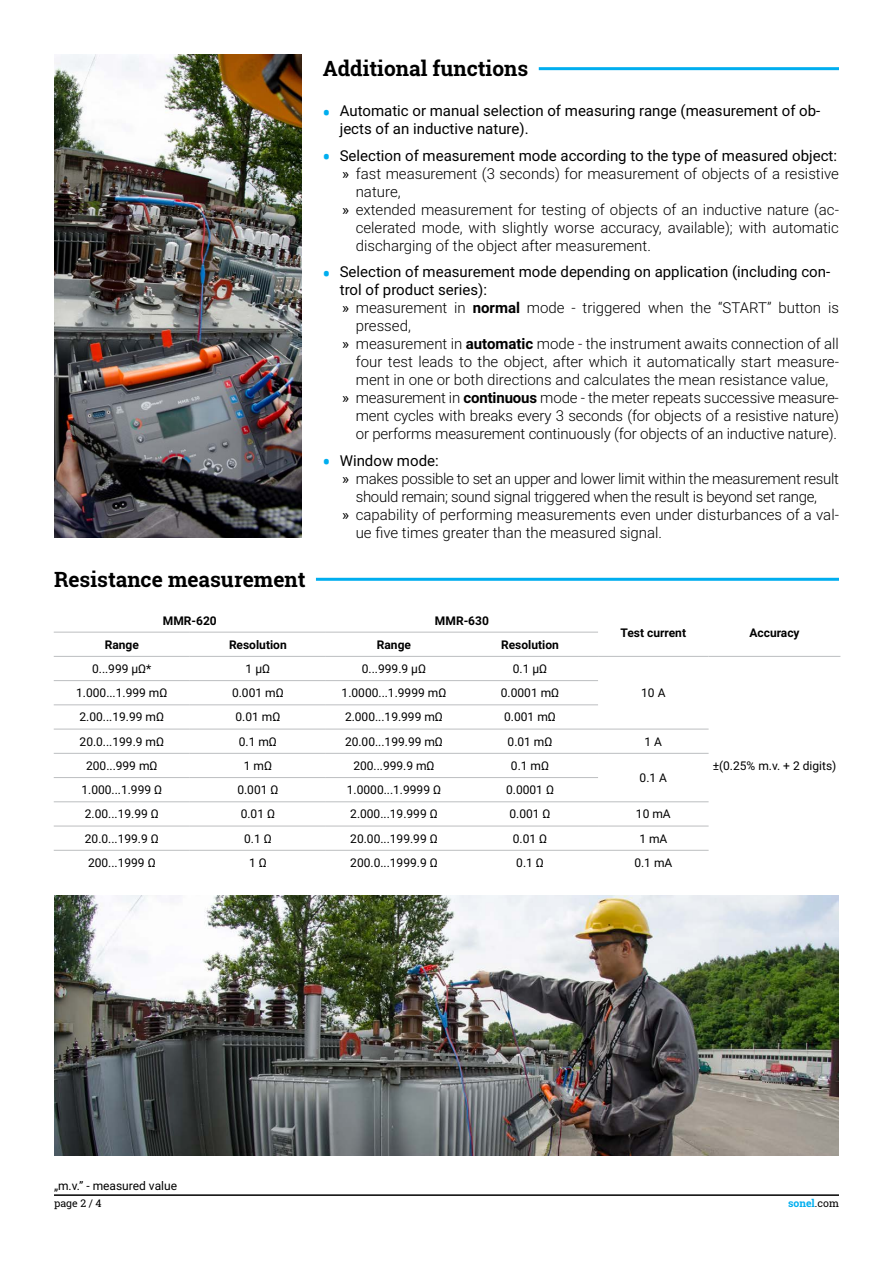
<style>
.page{position:relative;width:893px;height:1263px;background:#fff}
.page>*{position:absolute;margin:0;border:0;box-sizing:border-box;transform-origin:0 0}
.t1{font:700 21px "Roboto Slab";color:#000}
.t2{font:300 15px "Roboto";color:#000}
.t3{font:15px/18px "Roboto";color:#000}
.t4{font:300 15px "Roboto";letter-spacing:-.02em;color:#000}
.t5{font:12px "Roboto";color:#000}
.t6{font:700 12px "Roboto";color:#000}
.t7{font:700 10.5px "Roboto Slab";color:#00aeef}
.t8{font:10.5px "Roboto Slab";color:#000}
.s1{font-family:"Roboto Slab";font-weight:700;font-size:21px;color:#00aeef}
.s2{font-weight:400}
.s3{font-weight:700}
.s4{font-weight:400;color:#000}
</style>
<div class="page">
<hr style="left:54px;top:1194px;width:785px;height:2px;background:#000">
<hr style="left:539px;top:67px;width:300px;height:3px;background:#00aeef">
<img style="left:54px;top:54px;width:247px;height:484px">
<hr style="left:54px;top:632px;width:136px;height:1px;background:#bcbec0">
<hr style="left:190px;top:632px;width:136px;height:1px;background:#bcbec0">
<hr style="left:326px;top:632px;width:136px;height:1px;background:#bcbec0">
<hr style="left:462px;top:632px;width:136px;height:1px;background:#bcbec0">
<hr style="left:54px;top:656px;width:136px;height:1px;background:#bcbec0">
<hr style="left:190px;top:656px;width:136px;height:1px;background:#bcbec0">
<hr style="left:326px;top:656px;width:136px;height:1px;background:#bcbec0">
<hr style="left:462px;top:656px;width:136px;height:1px;background:#bcbec0">
<hr style="left:598px;top:656px;width:111px;height:1px;background:#bcbec0">
<hr style="left:709px;top:656px;width:131px;height:1px;background:#bcbec0">
<hr style="left:54px;top:680px;width:136px;height:1px;background:#bcbec0">
<hr style="left:190px;top:680px;width:136px;height:1px;background:#bcbec0">
<hr style="left:326px;top:680px;width:136px;height:1px;background:#bcbec0">
<hr style="left:462px;top:680px;width:136px;height:1px;background:#bcbec0">
<hr style="left:54px;top:704px;width:136px;height:1px;background:#bcbec0">
<hr style="left:190px;top:704px;width:136px;height:1px;background:#bcbec0">
<hr style="left:326px;top:704px;width:136px;height:1px;background:#bcbec0">
<hr style="left:462px;top:704px;width:136px;height:1px;background:#bcbec0">
<hr style="left:54px;top:729px;width:136px;height:1px;background:#bcbec0">
<hr style="left:190px;top:729px;width:136px;height:1px;background:#bcbec0">
<hr style="left:326px;top:729px;width:136px;height:1px;background:#bcbec0">
<hr style="left:462px;top:729px;width:136px;height:1px;background:#bcbec0">
<hr style="left:598px;top:729px;width:111px;height:1px;background:#bcbec0">
<hr style="left:54px;top:753px;width:136px;height:1px;background:#bcbec0">
<hr style="left:190px;top:753px;width:136px;height:1px;background:#bcbec0">
<hr style="left:326px;top:753px;width:136px;height:1px;background:#bcbec0">
<hr style="left:462px;top:753px;width:136px;height:1px;background:#bcbec0">
<hr style="left:598px;top:753px;width:111px;height:1px;background:#bcbec0">
<hr style="left:54px;top:777px;width:136px;height:1px;background:#bcbec0">
<hr style="left:190px;top:777px;width:136px;height:1px;background:#bcbec0">
<hr style="left:326px;top:777px;width:136px;height:1px;background:#bcbec0">
<hr style="left:462px;top:777px;width:136px;height:1px;background:#bcbec0">
<hr style="left:54px;top:801px;width:136px;height:1px;background:#bcbec0">
<hr style="left:190px;top:801px;width:136px;height:1px;background:#bcbec0">
<hr style="left:326px;top:801px;width:136px;height:1px;background:#bcbec0">
<hr style="left:462px;top:801px;width:136px;height:1px;background:#bcbec0">
<hr style="left:598px;top:801px;width:111px;height:1px;background:#bcbec0">
<hr style="left:54px;top:826px;width:136px;height:1px;background:#bcbec0">
<hr style="left:190px;top:826px;width:136px;height:1px;background:#bcbec0">
<hr style="left:326px;top:826px;width:136px;height:1px;background:#bcbec0">
<hr style="left:462px;top:826px;width:136px;height:1px;background:#bcbec0">
<hr style="left:598px;top:826px;width:111px;height:1px;background:#bcbec0">
<hr style="left:54px;top:850px;width:136px;height:1px;background:#bcbec0">
<hr style="left:190px;top:850px;width:136px;height:1px;background:#bcbec0">
<hr style="left:326px;top:850px;width:136px;height:1px;background:#bcbec0">
<hr style="left:462px;top:850px;width:136px;height:1px;background:#bcbec0">
<hr style="left:598px;top:850px;width:111px;height:1px;background:#bcbec0">
<hr style="left:316px;top:578px;width:523px;height:3px;background:#00aeef">
<img style="left:54px;top:896px;width:785px;height:259px">
<h1 class="t1" style="left:54px;top:565px;width:253px">Resistance measurement</h1>
<h1 class="t1" style="left:323px;top:54px;width:207px">Additional functions</h1>
<p class="t3" style="left:340px;top:101px;width:482px;text-indent:-17px"><span class="s1">•</span> Automatic or manual selection of measuring range (measurement of ob&shy;jects of an inductive nature).</p>
<p class="t3" style="left:323px;top:146px;width:516px"><span class="s1">•</span> Selection of measurement mode according to the type of measured object:</p>
<p class="t2" style="left:342px;top:163px;width:498px"><span class="s2">»</span> fast measurement (3 seconds) for measurement of objects of a resistive</p>
<p class="t2" style="left:356px;top:181px;width:46px">nature,</p>
<p class="t2" style="left:342px;top:199px;width:498px"><span class="s2">»</span> extended measurement for testing of objects of an inductive nature (ac-</p>
<p class="t2" style="left:356px;top:217px;width:485px">celerated mode, with slightly worse accuracy, available); with automatic</p>
<p class="t2" style="left:356px;top:235px;width:297px">discharging of the object after measurement.</p>
<p class="t3" style="left:323px;top:262px;width:509px"><span class="s1">•</span> Selection of measurement mode depending on application (including con-</p>
<p class="t3" style="left:340px;top:280px;width:149px">trol of product series):</p>
<p class="t2" style="left:342px;top:297px;width:498px"><span class="s2">»</span> measurement in <span class="s3">normal</span> mode - triggered when the “START” button is</p>
<p class="t2" style="left:356px;top:315px;width:57px">pressed,</p>
<p class="t2" style="left:342px;top:333px;width:498px"><span class="s2">»</span> measurement in <span class="s3">automatic</span> mode - the instrument awaits connection of all</p>
<p class="t2" style="left:356px;top:351px;width:485px">four test leads to the object, after which it automatically start measure-</p>
<p class="t2" style="left:356px;top:369px;width:474px">ment in one or both directions and calculates the mean resistance value,</p>
<p class="t2" style="left:342px;top:387px;width:498px"><span class="s2">»</span> measurement in <span class="s3">continuous</span> mode - the meter repeats successive measure-</p>
<p class="t2" style="left:356px;top:405px;width:485px">ment cycles with breaks every 3 seconds (for objects of a resistive nature)</p>
<p class="t2" style="left:356px;top:423px;width:483px">or performs measurement continuously (for objects of an inductive nature).</p>
<p class="t3" style="left:323px;top:451px;width:117px"><span class="s1">•</span> Window mode:</p>
<p class="t4" style="left:342px;top:468px;width:498px"><span class="s2">»</span> makes possible to set an upper and lower limit within the measurement result</p>
<p class="t4" style="left:356px;top:486px;width:463px">should remain; sound signal triggered when the result is beyond set range,</p>
<p class="t2" style="left:342px;top:504px;width:498px"><span class="s2">»</span> capability of performing measurements even under disturbances of a val-</p>
<p class="t2" style="left:356px;top:522px;width:308px">ue five times greater than the measured signal.</p>
<p class="t6" style="left:163px;top:612px;width:55px">MMR-620</p>
<p class="t6" style="left:435px;top:612px;width:55px">MMR-630</p>
<p class="t6" style="left:105px;top:636px;width:36px">Range</p>
<p class="t6" style="left:229px;top:636px;width:59px">Resolution</p>
<p class="t6" style="left:377px;top:636px;width:36px">Range</p>
<p class="t6" style="left:501px;top:636px;width:59px">Resolution</p>
<p class="t5" style="left:92px;top:660px;width:61px">0...999 μΩ*</p>
<p class="t5" style="left:246px;top:660px;width:26px">1 μΩ</p>
<p class="t5" style="left:362px;top:660px;width:66px">0...999.9 μΩ</p>
<p class="t5" style="left:513px;top:660px;width:36px">0.1 μΩ</p>
<p class="t6" style="left:621px;top:624px;width:67px">Test current</p>
<p class="t6" style="left:749px;top:624px;width:52px">Accuracy</p>
<p class="t5" style="left:76px;top:684px;width:93px">1.000...1.999 mΩ</p>
<p class="t5" style="left:232px;top:684px;width:53px">0.001 mΩ</p>
<p class="t5" style="left:342px;top:684px;width:106px">1.0000...1.9999 mΩ</p>
<p class="t5" style="left:501px;top:684px;width:60px">0.0001 mΩ</p>
<p class="t5" style="left:80px;top:709px;width:86px">2.00...19.99 mΩ</p>
<p class="t5" style="left:235px;top:709px;width:46px">0.01 mΩ</p>
<p class="t5" style="left:345px;top:709px;width:99px">2.000...19.999 mΩ</p>
<p class="t5" style="left:504px;top:709px;width:53px">0.001 mΩ</p>
<p class="t5" style="left:80px;top:733px;width:86px">20.0...199.9 mΩ</p>
<p class="t5" style="left:239px;top:733px;width:40px">0.1 mΩ</p>
<p class="t5" style="left:345px;top:733px;width:99px">20.00...199.99 mΩ</p>
<p class="t5" style="left:508px;top:733px;width:46px">0.01 mΩ</p>
<p class="t5" style="left:645px;top:733px;width:19px">1 A</p>
<p class="t5" style="left:86px;top:757px;width:73px">200...999 mΩ</p>
<p class="t5" style="left:244px;top:757px;width:30px">1 mΩ</p>
<p class="t5" style="left:353px;top:757px;width:83px">200...999.9 mΩ</p>
<p class="t5" style="left:511px;top:757px;width:40px">0.1 mΩ</p>
<p class="t5" style="left:640px;top:769px;width:29px">0.1 A</p>
<p class="t5" style="left:81px;top:781px;width:82px">1.000...1.999 Ω</p>
<p class="t5" style="left:237px;top:781px;width:43px">0.001 Ω</p>
<p class="t5" style="left:347px;top:781px;width:96px">1.0000...1.9999 Ω</p>
<p class="t5" style="left:506px;top:781px;width:49px">0.0001 Ω</p>
<p class="t5" style="left:85px;top:806px;width:75px">2.00...19.99 Ω</p>
<p class="t5" style="left:241px;top:806px;width:36px">0.01 Ω</p>
<p class="t5" style="left:350px;top:806px;width:89px">2.000...19.999 Ω</p>
<p class="t5" style="left:509px;top:806px;width:43px">0.001 Ω</p>
<p class="t5" style="left:636px;top:806px;width:36px">10 mA</p>
<p class="t5" style="left:85px;top:830px;width:75px">20.0...199.9 Ω</p>
<p class="t5" style="left:244px;top:830px;width:29px">0.1 Ω</p>
<p class="t5" style="left:350px;top:830px;width:89px">20.00...199.99 Ω</p>
<p class="t5" style="left:513px;top:830px;width:36px">0.01 Ω</p>
<p class="t5" style="left:639px;top:830px;width:30px">1 mA</p>
<p class="t5" style="left:88px;top:854px;width:69px">200...1999 Ω</p>
<p class="t5" style="left:249px;top:854px;width:19px">1 Ω</p>
<p class="t5" style="left:350px;top:854px;width:89px">200.0...1999.9 Ω</p>
<p class="t5" style="left:516px;top:854px;width:29px">0.1 Ω</p>
<p class="t5" style="left:634px;top:854px;width:39px">0.1 mA</p>
<p class="t5" style="left:641px;top:684px;width:26px">10 A</p>
<p class="t5" style="left:713px;top:757px;width:125px">±(0.25% m.v. + 2 digits)</p>
<p class="t5" style="left:54px;top:1177px;width:125px">„m.v.” - measured value</p>
<p class="t8" style="left:54px;top:1196px;width:49px">page 2 / 4</p>
<p class="t7" style="left:788px;top:1196px;width:52px">sonel<span class="s4">.com</span></p>
</div>
